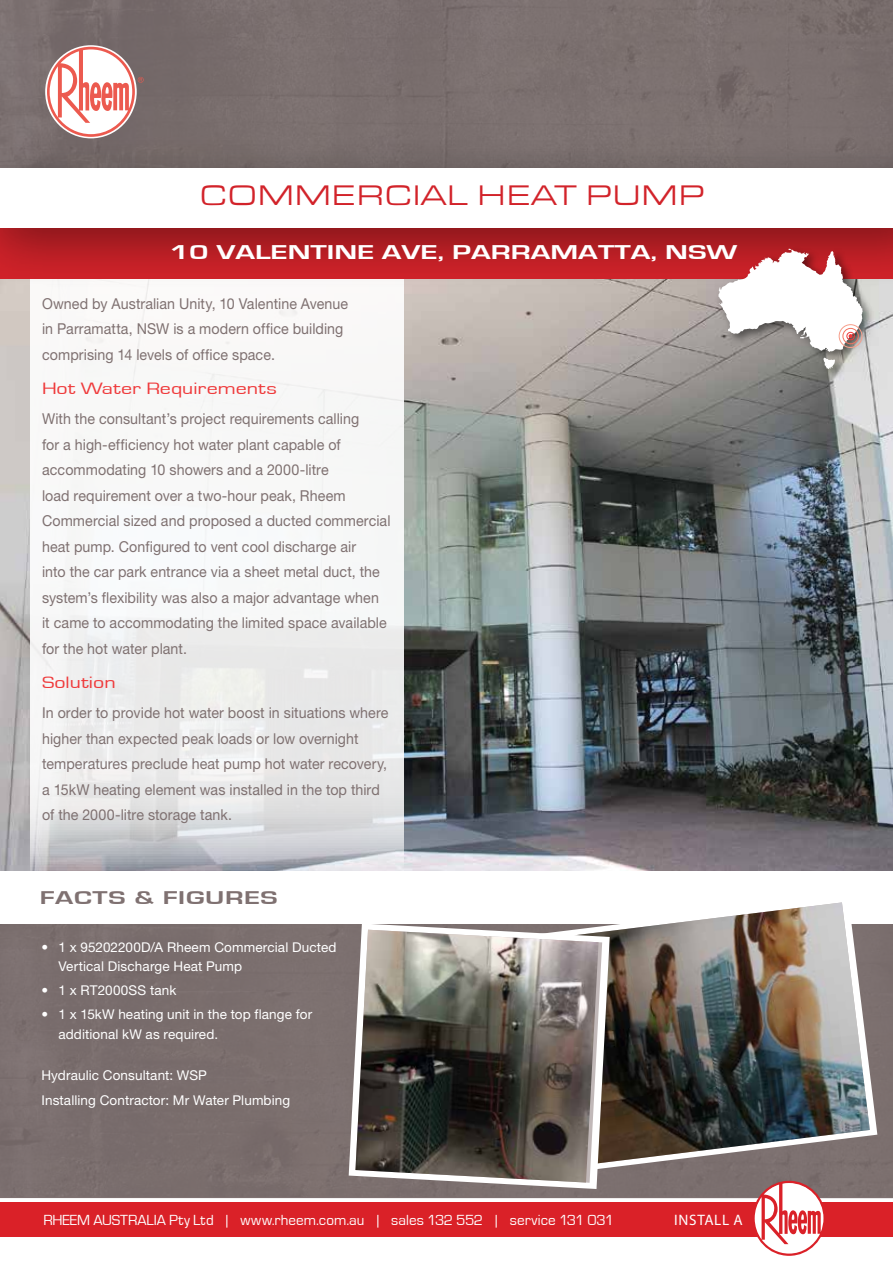
<style>
.page{position:relative;width:893px;height:1263px;background:#fff}
.page>*{position:absolute;margin:0;border:0;box-sizing:border-box;transform-origin:0 0}
.t1{font:29.1px "Eurostile Extended Roman DTC";letter-spacing:.025em;color:#d2232a}
.t2{font:700 20.7px "Eurostile";color:#fff;scale:1.5 1}
.t3{font:700 19.05px "Eurostile";letter-spacing:.025em;color:#7f7171;scale:1.5 1}
.t4{font:16.95px "Eurostile";color:#ef3a3b;scale:1.3 1}
.t5{font:15.15px "Eurostile";color:#fff}
.t6{font:600 15.15px "Cronos Pro";letter-spacing:.04em;color:#fff}
.t7{font:15px/25.5px "Helvetica Neue";letter-spacing:.005em;color:#7f7171;scale:.95 1}
.t8{font:13.5px/19.5px "Helvetica Neue";letter-spacing:.01em;color:#fff}
</style>
<div class="page">
<img style="left:0;top:290px;width:893px;height:581px">
<div style="left:0;top:0;width:893px;height:136px;background:#7b706f"></div>
<svg style="left:47px;top:47px;width:97px;height:89px"></svg>
<div style="left:0;top:924px;width:893px;height:273px;background:#7b6e6e"></div>
<svg style="left:30px;top:290px;width:373px;height:581px;fill:#f6f7f6"></svg>
<div style="left:0;top:136px;width:893px;height:154px;background:#000;opacity:.4"></div>
<div style="left:0;top:168px;width:893px;height:60px;background:#fff"></div>
<div style="left:715px;top:246px;width:160px;height:135px;background:#000;opacity:.5"></div>
<svg style="left:718px;top:249px;width:145px;height:120px"></svg>
<div style="left:847px;top:332px;width:7px;height:8px;border:1px solid #ef3a3b;border-radius:50%"></div>
<div style="left:843px;top:328px;width:15px;height:16px;border:1px solid #f37260;border-radius:50%"></div>
<div style="left:839px;top:325px;width:23px;height:23px;border:1px solid #f79e8a;border-radius:50%"></div>
<div style="left:0;top:1203px;width:893px;height:34px;background:#da2128"></div>
<svg style="left:752px;top:1181px;width:74px;height:75px"></svg>
<svg style="left:610px;top:924px;width:267px;height:250px;fill:#7c706f"></svg>
<img style="left:610px;top:902px;width:260px;height:265px">
<svg style="left:349px;top:924px;width:261px;height:265px;fill:#7d7170"></svg>
<img style="left:355px;top:930px;width:244px;height:252px">
<h1 class="t1" style="left:200px;top:180px;width:506px">COMMERCIAL HEAT PUMP</h1>
<h2 class="t2" style="left:170px;top:241px;width:380px">10 VALENTINE AVE, PARRAMATTA, NSW</h2>
<p class="t7" style="left:42px;top:290px;width:324px">Owned by Australian Unity, 10 Valentine Avenue in Parramatta, NSW is a modern office building comprising 14 levels of office space.</p>
<p class="t4" style="left:42px;top:380px;width:182px">Hot Water Requirements</p>
<p class="t7" style="left:42px;top:406px;width:368px">With the consultant’s project requirements calling<br>for a high-efficiency hot water plant capable of accommodating 10 showers and a 2000-litre<br>load requirement over a two-hour peak, Rheem Commercial sized and proposed a ducted commercial heat pump. Configured to vent cool discharge air<br>into the car park entrance via a sheet metal duct, the system’s flexibility was also a major advantage when<br>it came to accommodating the limited space available for the hot water plant.</p>
<p class="t4" style="left:42px;top:674px;width:58px">Solution</p>
<p class="t7" style="left:42px;top:700px;width:366px">In order to provide hot water boost in situations where higher than expected peak loads or low overnight temperatures preclude heat pump hot water recovery, a 15kW heating element was installed in the top third of the 2000-litre storage tank.</p>
<p class="t3" style="left:40px;top:887px;width:159px">FACTS &amp; FIGURES</p>
<p class="t8" style="left:58px;top:937px;width:280px;text-indent:-17px">• 1 x 95202200D/A Rheem Commercial Ducted<br>Vertical Discharge Heat Pump</p>
<p class="t8" style="left:41px;top:980px;width:137px">• 1 x RT2000SS tank</p>
<p class="t8" style="left:58px;top:1004px;width:255px;text-indent:-17px">• 1 x 15kW heating unit in the top flange for additional kW as required.</p>
<p class="t8" style="left:41px;top:1062px;width:250px;line-height:25.5px">Hydraulic Consultant: WSP<br>Installing Contractor: Mr Water Plumbing</p>
<p class="t5" style="left:44px;top:1212px;width:572px">RHEEM AUSTRALIA Pty Ltd | www.rheem.com.au | sales 132 552 | service 131 031</p>
<p class="t6" style="left:674px;top:1210px;width:70px">INSTALL A</p>
</div>
